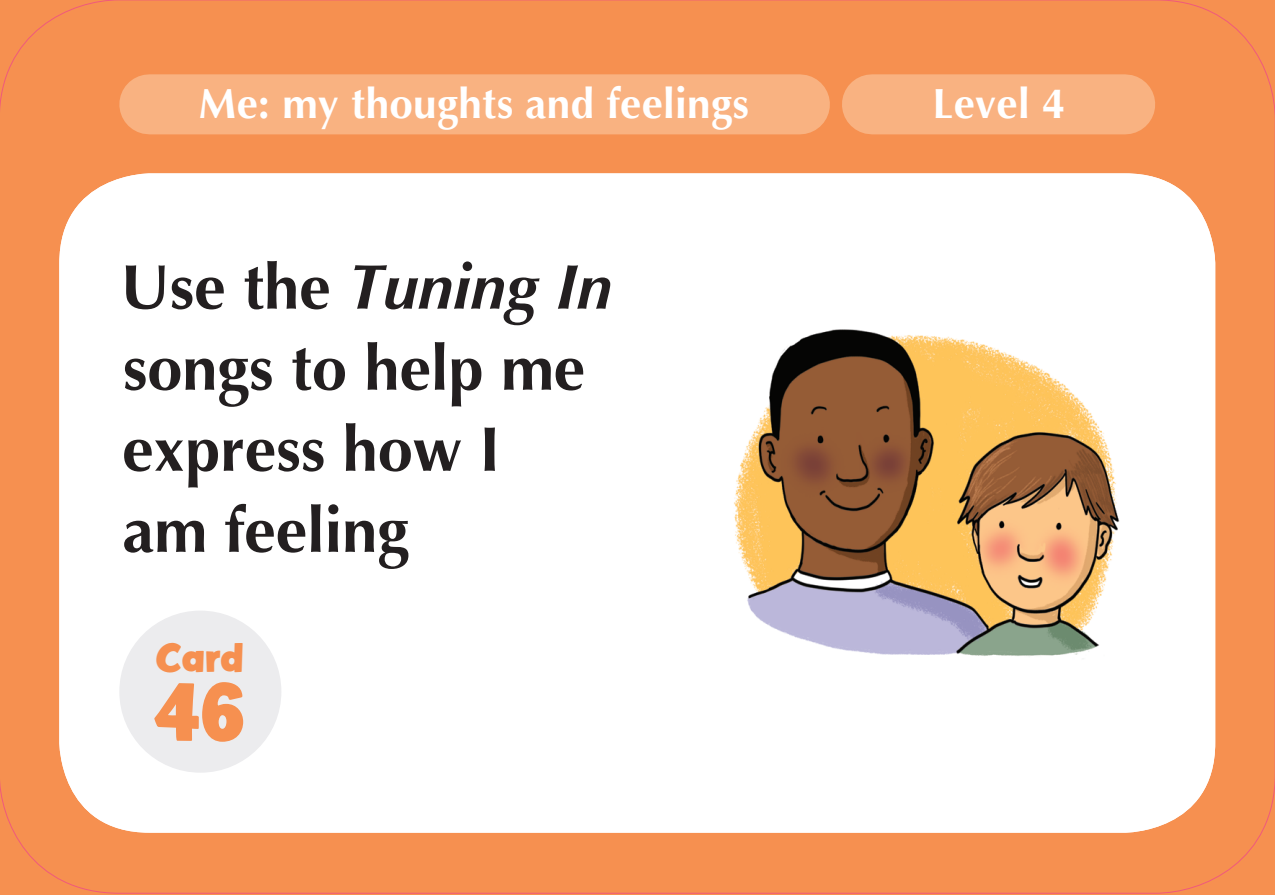
<style>
.page{position:relative;width:1275px;height:895px;background:#fff}
.page>*{position:absolute;margin:0;border:0;box-sizing:border-box;transform-origin:0 0}
.t1{font:72px "Peachy Keen JF";color:#f69050}
.t2{font:700 63px/81px "Optima";color:#231f20}
.t3{font:700 42px "Optima";letter-spacing:.01em;color:#fff}
.t4{font:36px "Peachy Keen JF";color:#f69050}
.s1{font-style:italic}
</style>
<div class="page">
<div style="left:0;top:0;width:1275px;height:894px;background:#f69050"></div>
<img style="left:59px;top:173px;width:1156px;height:659px">
<div style="left:119px;top:610px;width:162px;height:162px;background:#ececee;border-radius:50%"></div>
<div style="left:149px;top:74px;width:651px;height:60px;background:#f9b281"></div>
<div style="left:872px;top:74px;width:253px;height:60px;background:#f9b281"></div>
<p class="t3" style="left:199px;top:77px;width:551px">Me: my thoughts and feelings</p>
<p class="t3" style="left:932px;top:77px;width:135px">Level 4</p>
<p class="t2" style="left:120px;top:247px;width:493px">Use the <span class="s1">Tuning In </span>songs to help me express how I<br>am feeling</p>
<p class="t4" style="left:156px;top:630px;width:89px">Card</p>
<p class="t1" style="left:153px;top:657px;width:93px">46</p>
</div>
